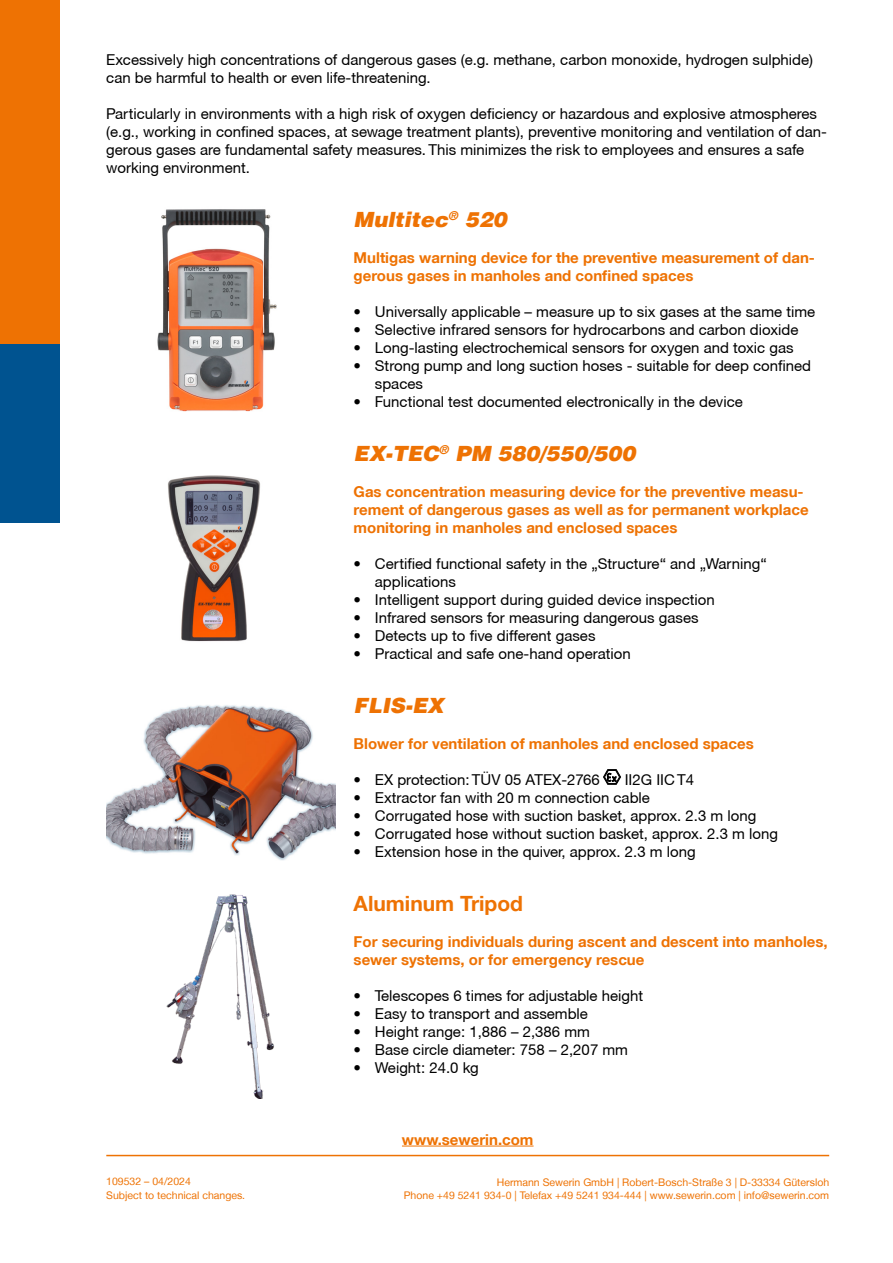
<style>
.page{position:relative;width:893px;height:1263px;background:#fff}
.page>*{position:absolute;margin:0;border:0;box-sizing:border-box;transform-origin:0 0}
.t1{font:21px "Airbus Special";color:#ee7203}
.t2{font:700 21px "Helvetica Neue LT";color:#ee7203}
.t3{font:15px/18px "Helvetica Neue CE";color:#000}
.t4{font:700 15px/18px "Helvetica Neue LT";color:#ee7203}
.t5{font:10.5px/13.5px "Helvetica Neue LT";color:#ee7203}
</style>
<div class="page">
<hr style="left:106px;top:1155px;width:723px;height:1px;background:#ee7203">
<hr style="left:402px;top:1146px;width:132px;height:1px;background:#ee7203">
<div style="left:0;top:0;width:60px;height:344px;background:#ee7203"></div>
<div style="left:0;top:344px;width:60px;height:179px;background:#005390"></div>
<svg style="left:603px;top:769px;width:18px;height:15px"></svg>
<img style="left:157px;top:209px;width:120px;height:203px">
<img style="left:168px;top:475px;width:93px;height:167px">
<img style="left:106px;top:705px;width:230px;height:155px">
<img style="left:167px;top:894px;width:107px;height:205px">
<p class="t3" style="left:106px;top:51px;width:708px">Excessively high concentrations of dangerous gases (e.g. methane, carbon monoxide, hydrogen sulphide) can be harmful to health or even life-threatening.</p>
<p class="t3" style="left:106px;top:105px;width:722px">Particularly in environments with a high risk of oxygen deficiency or hazardous and explosive atmospheres (e.g., working in confined spaces, at sewage treatment plants), preventive monitoring and ventilation of dan&shy;gerous gases are fundamental safety measures. This minimizes the risk to employees and ensures a safe working environment.</p>
<h1 class="t1" style="left:354px;top:207px;width:155px">Multitec<sup>®</sup> 520</h1>
<p class="t4" style="left:354px;top:248px;width:463px">Multigas warning device for the preventive measurement of dan&shy;gerous gases in manholes and confined spaces</p>
<p class="t3" style="left:354px;top:303px;width:463px">• Universally applicable – measure up to six gases at the same time</p>
<p class="t3" style="left:354px;top:321px;width:446px">• Selective infrared sensors for hydrocarbons and carbon dioxide</p>
<p class="t3" style="left:354px;top:339px;width:442px">• Long-lasting electrochemical sensors for oxygen and toxic gas</p>
<p class="t3" style="left:375px;top:357px;width:438px;text-indent:-21px">• Strong pump and long suction hoses - suitable for deep confined spaces</p>
<p class="t3" style="left:354px;top:393px;width:391px">• Functional test documented electronically in the device</p>
<h1 class="t1" style="left:354px;top:441px;width:283px">EX-TEC<sup>®</sup> PM 580/550/500</h1>
<p class="t4" style="left:354px;top:482px;width:456px">Gas concentration measuring device for the preventive measu&shy;rement of dangerous gases as well as for permanent workplace monitoring in manholes and enclosed spaces</p>
<p class="t3" style="left:375px;top:555px;width:393px;text-indent:-21px">• Certified functional safety in the „Structure“ and „Warning“ applications</p>
<p class="t3" style="left:354px;top:591px;width:363px">• Intelligent support during guided device inspection</p>
<p class="t3" style="left:354px;top:609px;width:346px">• Infrared sensors for measuring dangerous gases</p>
<p class="t3" style="left:354px;top:627px;width:243px">• Detects up to five different gases</p>
<p class="t3" style="left:354px;top:645px;width:279px">• Practical and safe one-hand operation</p>
<h1 class="t1" style="left:354px;top:693px;width:91px">FLIS-EX</h1>
<p class="t4" style="left:354px;top:734px;width:402px">Blower for ventilation of manholes and enclosed spaces</p>
<p class="t3" style="left:354px;top:771px;width:248px">• EX protection: TÜV 05 ATEX-2766</p>
<p class="t3" style="left:625px;top:771px;width:71px">II2G IIC T4</p>
<p class="t3" style="left:354px;top:789px;width:298px">• Extractor fan with 20 m connection cable</p>
<p class="t3" style="left:354px;top:807px;width:404px">• Corrugated hose with suction basket, approx. 2.3 m long</p>
<p class="t3" style="left:354px;top:825px;width:426px">• Corrugated hose without suction basket, approx. 2.3 m long</p>
<p class="t3" style="left:354px;top:843px;width:344px">• Extension hose in the quiver, approx. 2.3 m long</p>
<h1 class="t2" style="left:354px;top:890px;width:171px">Aluminum Tripod</h1>
<p class="t4" style="left:354px;top:932px;width:476px">For securing individuals during ascent and descent into manholes, sewer systems, or for emergency rescue</p>
<p class="t3" style="left:354px;top:987px;width:291px">• Telescopes 6 times for adjustable height</p>
<p class="t3" style="left:354px;top:1005px;width:236px">• Easy to transport and assemble</p>
<p class="t3" style="left:354px;top:1023px;width:238px">• Height range: 1,886 – 2,386 mm</p>
<p class="t3" style="left:354px;top:1041px;width:276px">• Base circle diameter: 758 – 2,207 mm</p>
<p class="t3" style="left:354px;top:1059px;width:127px">• Weight: 24.0 kg</p>
<p class="t4" style="left:402px;top:1130px;width:133px">www.sewerin.com</p>
<p class="t5" style="left:106px;top:1175px;width:140px">109532 – 04/2024<br>Subject to technical changes.</p>
<p class="t5" style="left:404px;top:1175px;width:427px;text-align:right">Hermann Sewerin GmbH | Robert-Bosch-Straße 3 | D-33334 Gütersloh<br>Phone +49 5241 934-0 | Telefax +49 5241 934-444 | www.sewerin.com | info@sewerin.com</p>
</div>
